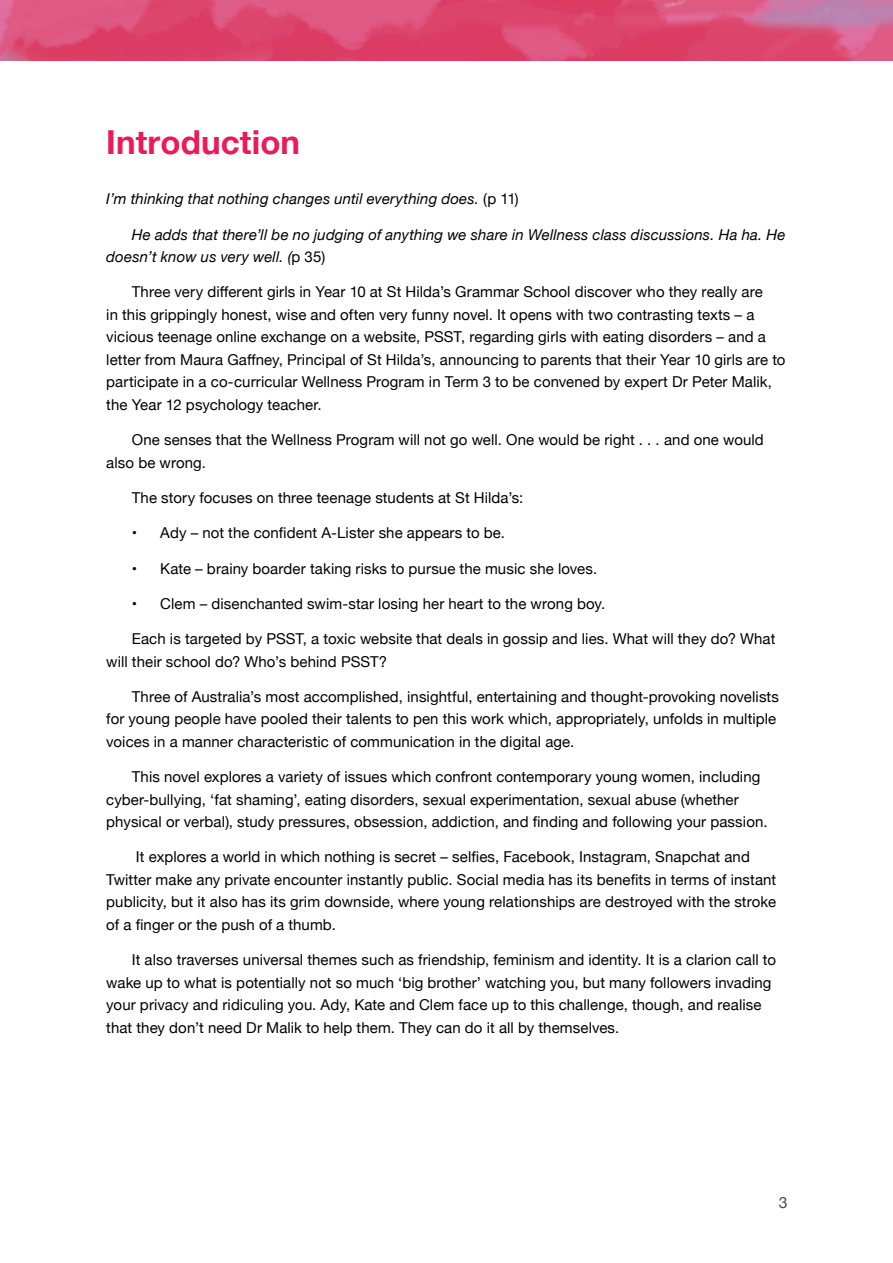
<style>
.page{position:relative;width:893px;height:1263px;background:#fff}
.page>*{position:absolute;margin:0;border:0;box-sizing:border-box;transform-origin:0 0}
.Numbers{font:700 33px "Helvetica Neue";letter-spacing:.005em;color:#eb1a5a}
.Numbers-2{font:15.75px "Helvetica Neue";color:#4b4c4d}
.Indent_Body_Cont_Par{font:15px/22.5px "Helvetica Neue";letter-spacing:.005em;color:#040101}
.Indent_Body_Cont_Par-2{font:italic 15px/22.5px "Helvetica Neue";letter-spacing:.01em;color:#040101}
.Numbers-3{font:italic 15px "Helvetica Neue";letter-spacing:.01em;color:#000}
.s1{font-style:normal}
</style>
<div class="page">
<img style="left:0;top:0;width:893px;height:60px">
<p class="Numbers" style="left:106px;top:117px;width:195px">Introduction</p>
<p class="Numbers-3" style="left:106px;top:188px;width:414px">I’m thinking that nothing changes until everything does. <span class="s1">(p 11)</span></p>
<p class="Indent_Body_Cont_Par-2" style="left:106px;top:224px;width:681px;text-indent:26px">He adds that there’ll be no judging of anything we share in Wellness class discussions. Ha ha. He doesn’t know us very well. (<span class="s1">p 35)</span></p>
<p class="Indent_Body_Cont_Par" style="left:106px;top:282px;width:681px;text-indent:26px">Three very different girls in Year 10 at St Hilda’s Grammar School discover who they really are<br>in this grippingly honest, wise and often very funny novel. It opens with two contrasting texts – a vicious teenage online exchange on a website, PSST, regarding girls with eating disorders – and a letter from Maura Gaffney, Principal of St Hilda’s, announcing to parents that their Year 10 girls are to participate in a co-curricular Wellness Program in Term 3 to be convened by expert Dr Peter Malik, the Year 12 psychology teacher.</p>
<p class="Indent_Body_Cont_Par" style="left:106px;top:429px;width:659px;text-indent:26px">One senses that the Wellness Program will not go well. One would be right . . . and one would also be wrong.</p>
<p class="Indent_Body_Cont_Par" style="left:132px;top:487px;width:393px">The story focuses on three teenage students at St Hilda’s:</p>
<p class="Indent_Body_Cont_Par" style="left:132px;top:522px;width:375px">• Ady – not the confident A-Lister she appears to be.</p>
<p class="Indent_Body_Cont_Par" style="left:132px;top:558px;width:467px">• Kate – brainy boarder taking risks to pursue the music she loves.</p>
<p class="Indent_Body_Cont_Par" style="left:132px;top:593px;width:475px">• Clem – disenchanted swim-star losing her heart to the wrong boy.</p>
<p class="Indent_Body_Cont_Par" style="left:106px;top:628px;width:671px;text-indent:26px">Each is targeted by PSST, a toxic website that deals in gossip and lies. What will they do? What will their school do? Who’s behind PSST?</p>
<p class="Indent_Body_Cont_Par" style="left:106px;top:686px;width:674px;text-indent:26px">Three of Australia’s most accomplished, insightful, entertaining and thought-provoking novelists for young people have pooled their talents to pen this work which, appropriately, unfolds in multiple voices in a manner characteristic of communication in the digital age.</p>
<p class="Indent_Body_Cont_Par" style="left:106px;top:766px;width:663px;text-indent:26px">This novel explores a variety of issues which confront contemporary young women, including cyber-bullying, ‘fat shaming’, eating disorders, sexual experimentation, sexual abuse (whether physical or verbal), study pressures, obsession, addiction, and finding and following your passion.</p>
<p class="Indent_Body_Cont_Par" style="left:106px;top:847px;width:671px;text-indent:30px">It explores a world in which nothing is secret – selfies, Facebook, Instagram, Snapchat and Twitter make any private encounter instantly public. Social media has its benefits in terms of instant publicity, but it also has its grim downside, where young relationships are destroyed with the stroke of a finger or the push of a thumb.</p>
<p class="Indent_Body_Cont_Par" style="left:106px;top:949px;width:671px;text-indent:26px">It also traverses universal themes such as friendship, feminism and identity. It is a clarion call to wake up to what is potentially not so much ‘big brother’ watching you, but many followers invading your privacy and ridiculing you. Ady, Kate and Clem face up to this challenge, though, and realise that they don’t need Dr Malik to help them. They can do it all by themselves.</p>
<p class="Numbers-2" style="left:779px;top:1191px;width:10px">3</p>
</div>
